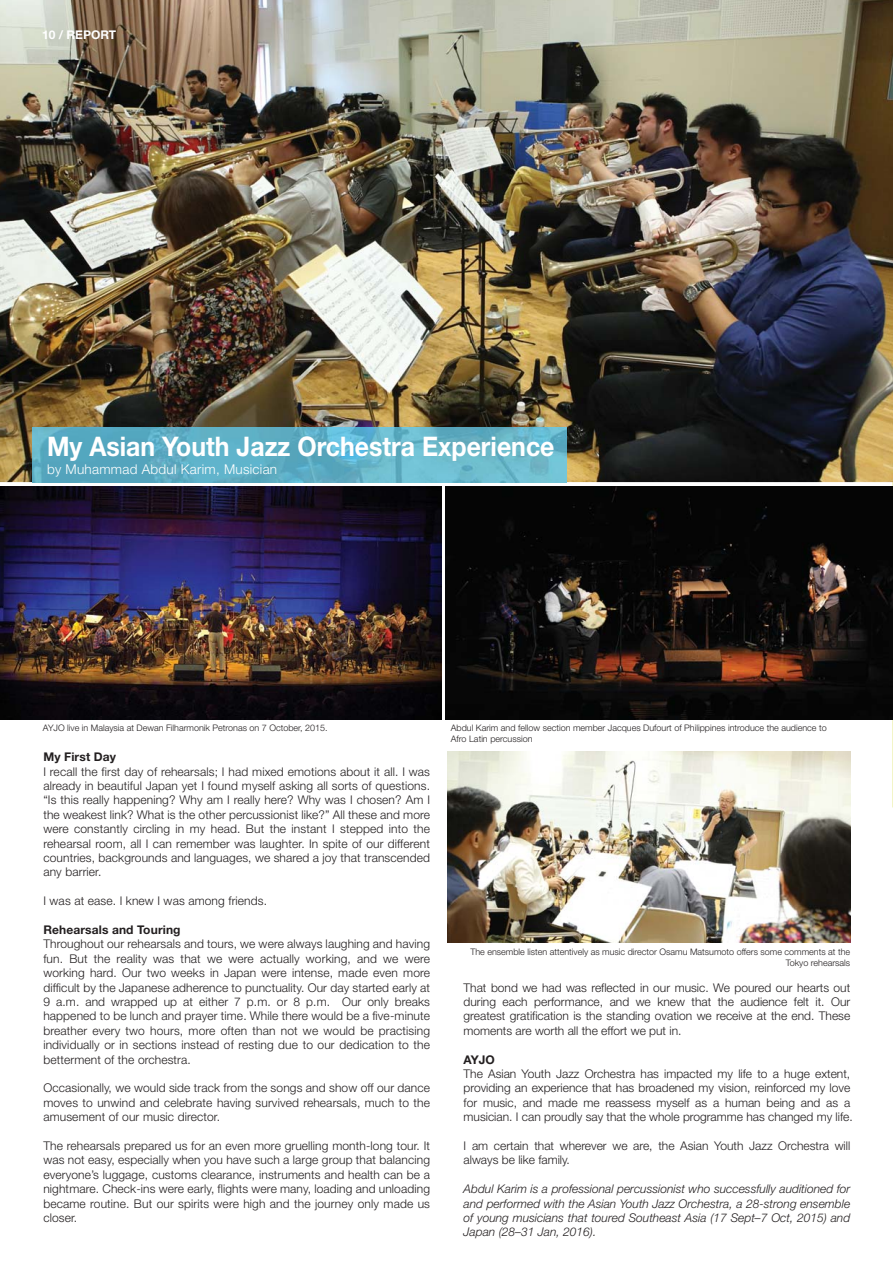
<style>
.page{position:relative;width:893px;height:1263px;background:#fff}
.page>*{position:absolute;margin:0;border:0;box-sizing:border-box;transform-origin:0 0}
.t1{font:700 27px "Helvetica Neue";color:#fff;scale:.92 1}
.t2{font:300 13.5px "Helvetica Neue";letter-spacing:.02em;color:#fff}
.t3{font:300 12px/14.4px "Helvetica Neue";letter-spacing:.01em;color:#231f20}
.t4{font:italic 300 12px/14.4px "Helvetica Neue";color:#231f20;text-align:justify}
.t5{font:700 12px "Helvetica Neue";color:#fff}
.t6{font:300 9px/10.8px "Helvetica Neue";color:#231f20}
.s1{font-weight:700}
</style>
<div class="page">
<img style="left:448px;top:751px;width:402px;height:191px">
<img style="left:0;top:0;width:893px;height:482px">
<img style="left:33px;top:428px;width:534px;height:54px">
<img style="left:0;top:487px;width:441px;height:232px">
<img style="left:446px;top:487px;width:447px;height:232px">
<p class="t5" style="left:42px;top:31px;width:76px">10 / REPORT</p>
<p class="t1" style="left:47px;top:436px;width:553px">My Asian Youth Jazz Orchestra Experience</p>
<p class="t2" style="left:47px;top:464px;width:232px">by Muhammad Abdul Karim, Musician</p>
<p class="t6" style="left:43px;top:723px;width:286px">AYJO live in Malaysia at Dewan Filharmonik Petronas on 7 October, 2015.</p>
<p class="t3" style="left:43px;top:751px;width:388px"><span class="s1">My First Day<br></span>I recall the first day of rehearsals; I had mixed emotions about it all. I was already in beautiful Japan yet I found myself asking all sorts of questions. “Is this really happening? Why am I really here? Why was I chosen? Am I the weakest link? What is the other percussionist like?” All these and more were constantly circling in my head. But the instant I stepped into the rehearsal room, all I can remember was laughter. In spite of our different countries, backgrounds and languages, we shared a joy that transcended any barrier.</p>
<p class="t3" style="left:43px;top:895px;width:225px">I was at ease. I knew I was among friends.</p>
<p class="t3" style="left:43px;top:924px;width:388px"><span class="s1">Rehearsals and Touring<br></span>Throughout our rehearsals and tours, we were always laughing and having fun. But the reality was that we were actually working, and we were working hard. Our two weeks in Japan were intense, made even more difficult by the Japanese adherence to punctuality. Our day started early at 9 a.m. and wrapped up at either 7 p.m. or 8 p.m. Our only breaks happened to be lunch and prayer time. While there would be a five-minute breather every two hours, more often than not we would be practising individually or in sections instead of resting due to our dedication to the betterment of the orchestra.</p>
<p class="t3" style="left:43px;top:1082px;width:388px;text-align:justify">Occasionally, we would side track from the songs and show off our dance moves to unwind and celebrate having survived rehearsals, much to the amusement of our music director.</p>
<p class="t3" style="left:43px;top:1140px;width:388px;text-align:justify">The rehearsals prepared us for an even more gruelling month-long tour. It was not easy, especially when you have such a large group that balancing everyone’s luggage, customs clearance, instruments and health can be a nightmare. Check-ins were early, flights were many, loading and unloading became routine. But our spirits were high and the journey only made us closer.</p>
<p class="t6" style="left:451px;top:723px;width:377px">Abdul Karim and fellow section member Jacques Dufourt of Philippines introduce the audience to<br>Afro Latin percussion</p>
<p class="t6" style="left:470px;top:947px;width:381px;text-align:right">The ensemble listen attentively as music director Osamu Matsumoto offers some comments at the<br>Tokyo rehearsals</p>
<p class="t3" style="left:464px;top:981px;width:388px;text-align:justify">That bond we had was reflected in our music. We poured our hearts out during each performance, and we knew that the audience felt it. Our greatest gratification is the standing ovation we receive at the end. These moments are worth all the effort we put in.</p>
<p class="t3" style="left:464px;top:1053px;width:390px"><span class="s1">AYJO<br></span>The Asian Youth Jazz Orchestra has impacted my life to a huge extent, providing an experience that has broadened my vision, reinforced my love for music, and made me reassess myself as a human being and as a musician. I can proudly say that the whole programme has changed my life.</p>
<p class="t3" style="left:464px;top:1139px;width:388px">I am certain that wherever we are, the Asian Youth Jazz Orchestra will always be like family.</p>
<p class="t4" style="left:464px;top:1183px;width:388px">Abdul Karim is a professional percussionist who successfully auditioned for and performed with the Asian Youth Jazz Orchestra, a 28-strong ensemble of young musicians that toured Southeast Asia (17 Sept–7 Oct, 2015) and Japan (28–31 Jan, 2016).</p>
</div>
